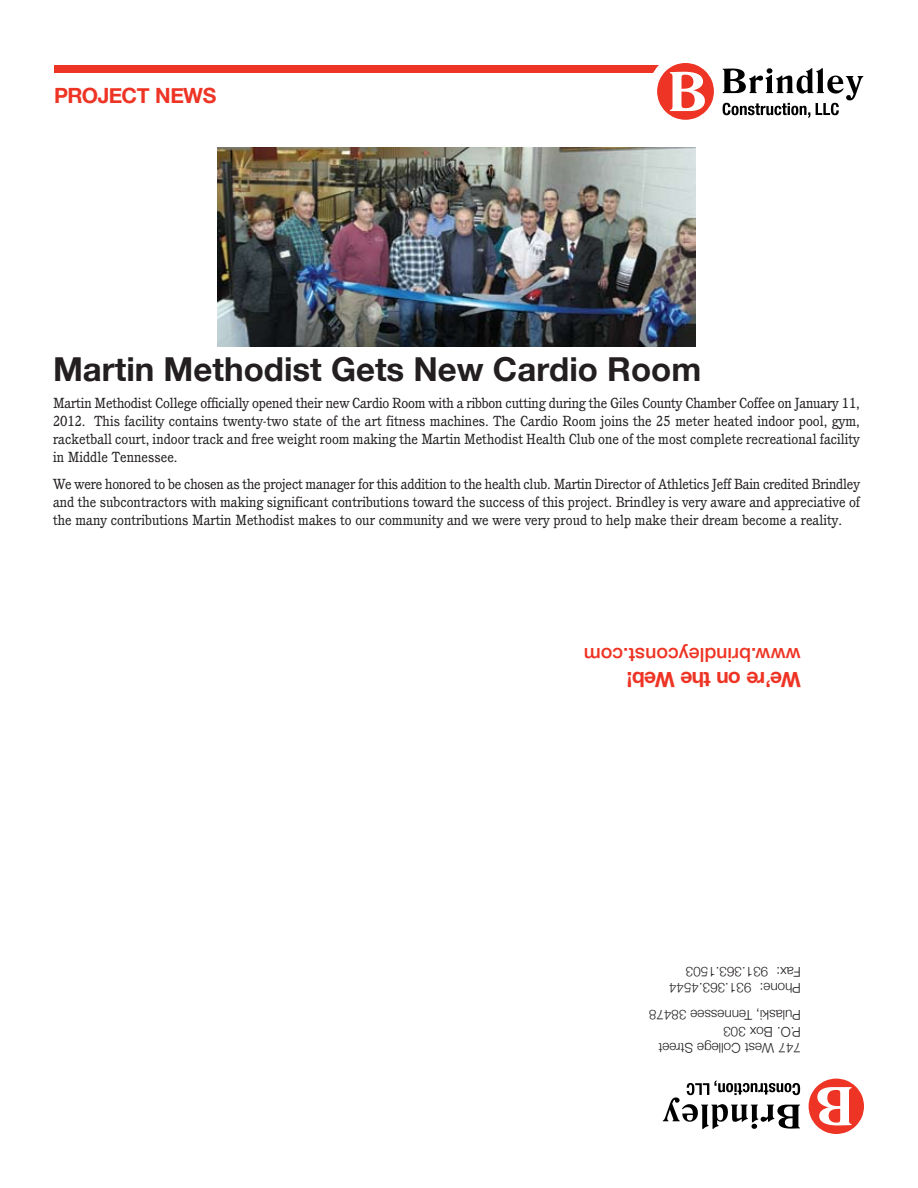
<style>
.page{position:relative;width:918px;height:1188px;background:#fff}
.page>*{position:absolute;margin:0;border:0;box-sizing:border-box;transform-origin:0 0}
.t1{font:700 33px "Helvetica Neue";color:#231f20}
.t2{font:700 21px "Helvetica Neue";letter-spacing:-.035em;color:#ee3424}
.t3{font:500 19.5px "Helvetica Neue";color:#ee3424}
.t4{font:14.25px/18px "Cushing";color:#231f20;text-align:justify}
.t5{font:300 13.5px/16.5px "Helvetica Neue";color:#231f20}
</style>
<div class="page">
<svg style="left:809px;top:1079px;width:55px;height:55px"></svg>
<svg style="left:663px;top:1081px;width:137px;height:48px"></svg>
<div style="left:54px;top:65px;width:634px;height:8px;background:#ee3424"></div>
<svg style="left:653px;top:63px;width:210px;height:57px"></svg>
<img style="left:217px;top:147px;width:479px;height:200px">
<h2 class="t2" style="left:54px;top:76px;width:164px">PROJECT NEWS</h2>
<h1 class="t1" style="left:53px;top:339px;width:650px">Martin Methodist Gets New Cardio Room</h1>
<p class="t4" style="left:53px;top:394px;width:808px">Martin Methodist College officially opened their new Cardio Room with a ribbon cutting during the Giles County Chamber Coffee on January 11, 2012. This facility contains twenty-two state of the art fitness machines. The Cardio Room joins the 25 meter heated indoor pool, gym, racketball court, indoor track and free weight room making the Martin Methodist Health Club one of the most complete recreational facility in Middle Tennessee.</p>
<p class="t4" style="left:53px;top:475px;width:809px">We were honored to be chosen as the project manager for this addition to the health club. Martin Director of Athletics Jeff Bain credited Brindley and the subcontractors with making significant contributions toward the success of this project. Brindley is very aware and appreciative of the many contributions Martin Methodist makes to our community and we were very proud to help make their dream become a reality.</p>
<h3 class="t3" style="left:801px;top:670px;width:219px;rotate:-180deg">www.brindleyconst.com</h3>
<h2 class="t2" style="left:801px;top:698px;width:176px;rotate:-180deg">We’re on the Web!</h2>
<p class="t5" style="left:801px;top:997px;width:134px;rotate:-180deg">Phone: 931.363.4544<br>Fax: 931.363.1503</p>
<p class="t5" style="left:801px;top:1057px;width:154px;rotate:-180deg">747 West College Street<br>P.O. Box 303<br>Pulaski, Tennessee 38478</p>
</div>
